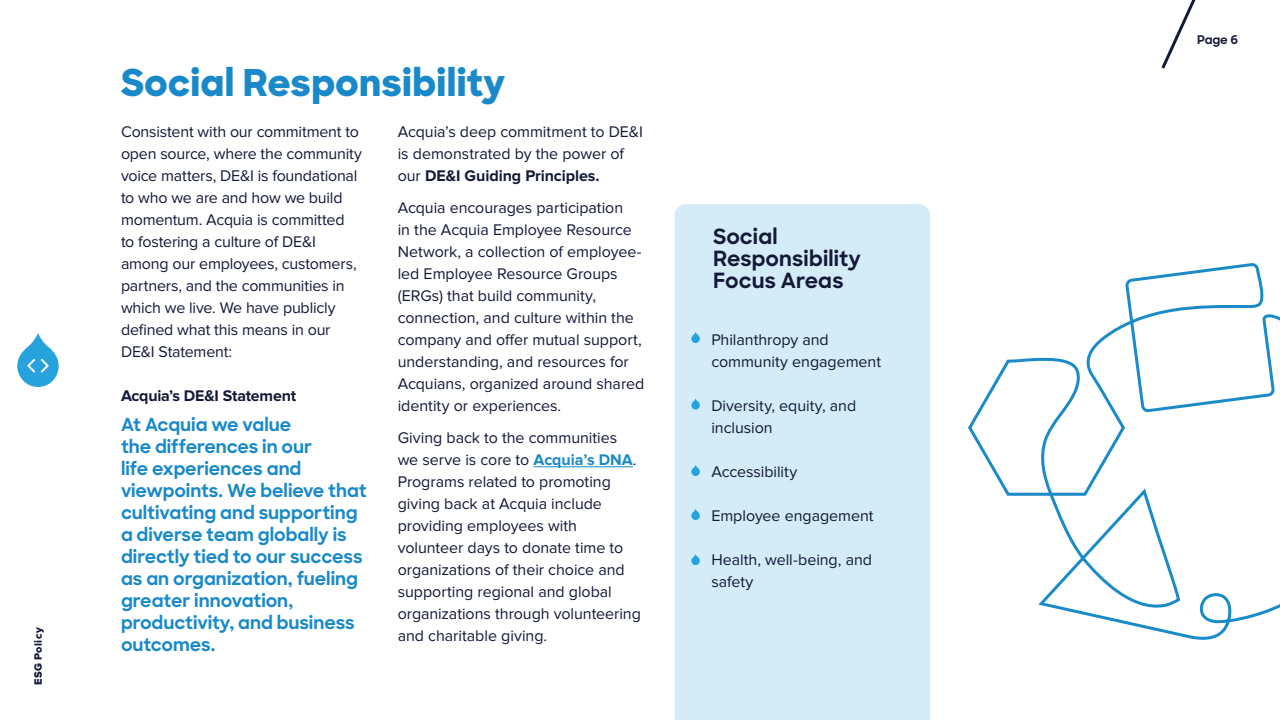
<style>
.page{position:relative;width:1280px;height:720px;background:#fff}
.page>*{position:absolute;margin:0;border:0;box-sizing:border-box;transform-origin:0 0}
.t1{font:800 37px "Sharp Sans";letter-spacing:.005em;color:#1a89c9}
.t2{font:700 21px/22px "Sharp Sans";letter-spacing:.005em;color:#141938}
.t3{font:700 18px/22px "Sharp Sans";letter-spacing:-.005em;color:#1a89c9}
.t4{font:16px/22px "Proxima Nova";letter-spacing:-.005em;color:#141938}
.t5{font:700 16px "Proxima Nova";letter-spacing:-.015em;color:#141938}
.t6{font:700 12px "Sharp Sans";color:#141938}
.t7{font:11px "Proxima Nova Extrabld";letter-spacing:.03em;color:#141938}
.s1{font-weight:700}
.s2{font-weight:700;color:#1a89c9}
</style>
<div class="page">
<hr style="left:533px;top:467px;width:100px;height:1px;background:#1a89c9">
<div style="left:674px;top:204px;width:256px;height:516px;background:#d3ecf8"></div>
<svg style="left:691px;top:332px;width:9px;height:11px"></svg>
<svg style="left:691px;top:398px;width:9px;height:12px"></svg>
<svg style="left:691px;top:465px;width:9px;height:11px"></svg>
<svg style="left:691px;top:509px;width:9px;height:11px"></svg>
<svg style="left:691px;top:554px;width:9px;height:11px"></svg>
<svg style="left:968px;top:264px;width:312px;height:376px"></svg>
<svg style="left:1161px;top:0;width:35px;height:69px"></svg>
<svg style="left:17px;top:333px;width:42px;height:54px"></svg>
<p class="t7" style="left:32px;top:685px;width:59px;rotate:-90deg">ESG Policy</p>
<h1 class="t1" style="left:121px;top:55px;width:386px">Social Responsibility</h1>
<p class="t4" style="left:121px;top:121px;width:243px">Consistent with our commitment to open source, where the community voice matters, DE&amp;I is foundational to who we are and how we build momentum. Acquia is committed<br>to fostering a culture of DE&amp;I among our employees, customers, partners, and the communities in which we live. We have publicly defined what this means in our<br>DE&amp;I Statement:</p>
<p class="t5" style="left:121px;top:386px;width:177px">Acquia’s DE&amp;I Statement</p>
<p class="t3" style="left:121px;top:413px;width:247px">At Acquia we value<br>the differences in our<br>life experiences and viewpoints. We believe that cultivating and supporting a diverse team globally is directly tied to our success as an organization, fueling greater innovation, productivity, and business outcomes.</p>
<p class="t4" style="left:398px;top:121px;width:247px">Acquia’s deep commitment to DE&amp;I is demonstrated by the power of our <span class="s1">DE&amp;I Guiding Principles.</span></p>
<p class="t4" style="left:398px;top:197px;width:248px">Acquia encourages participation<br>in the Acquia Employee Resource<br>Network, a collection of employee&shy;led Employee Resource Groups (ERGs) that build community, connection, and culture within the company and offer mutual support, understanding, and resources for<br>Acquians, organized around shared identity or experiences.</p>
<p class="t4" style="left:398px;top:427px;width:245px">Giving back to the communities we serve is core to <span class="s2">Acquia’s DNA</span>.<br>Programs related to promoting giving back at Acquia include providing employees with volunteer days to donate time to organizations of their choice and supporting regional and global organizations through volunteering and charitable giving.</p>
<h2 class="t2" style="left:713px;top:225px;width:149px">Social<br>Responsibility<br>Focus Areas</h2>
<p class="t4" style="left:711px;top:329px;width:171px">Philanthropy and community engagement</p>
<p class="t4" style="left:711px;top:395px;width:146px">Diversity, equity, and inclusion</p>
<p class="t4" style="left:711px;top:461px;width:87px">Accessibility</p>
<p class="t4" style="left:711px;top:505px;width:164px">Employee engagement</p>
<p class="t4" style="left:711px;top:549px;width:162px">Health, well-being, and safety</p>
<p class="t6" style="left:1197px;top:31px;width:42px">Page 6</p>
</div>
